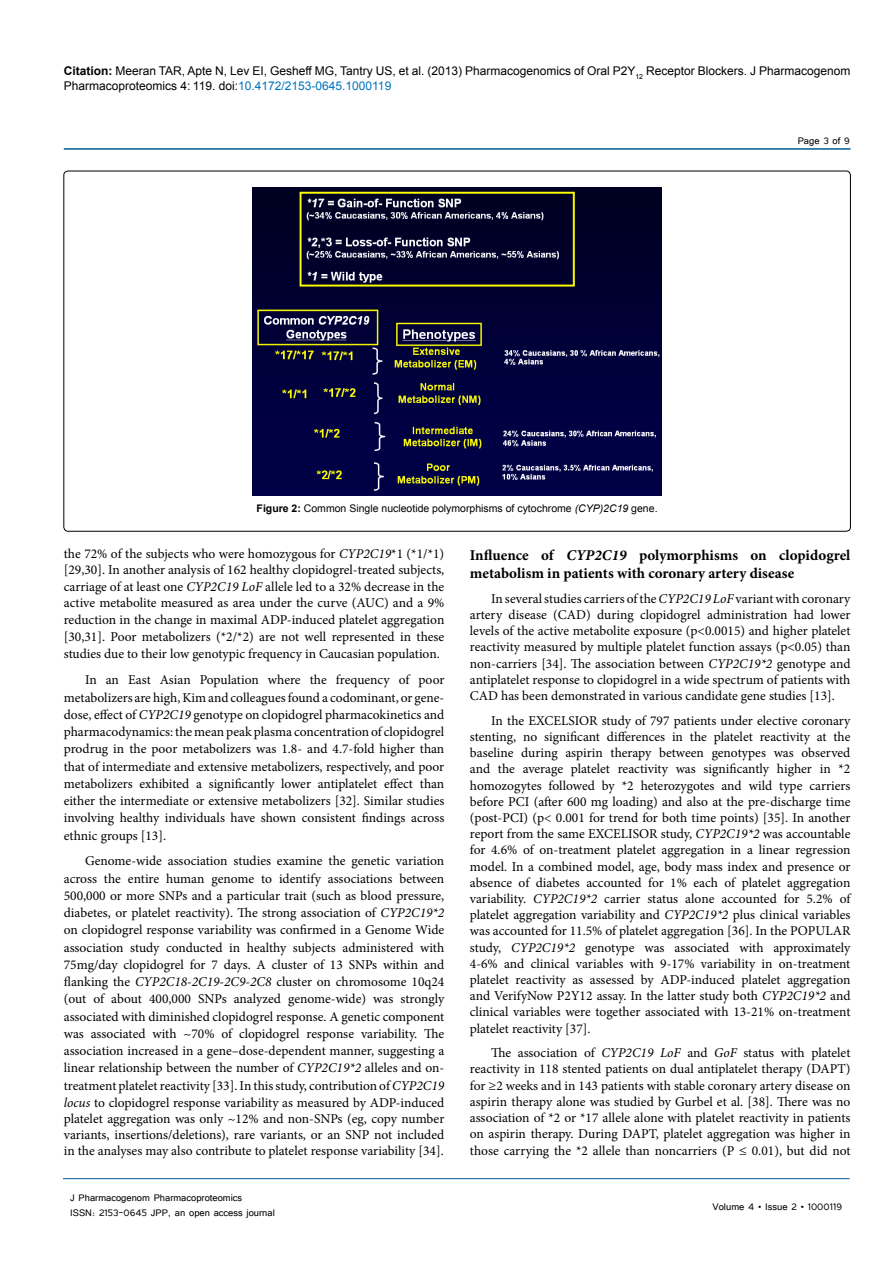
<style>
.page{position:relative;width:893px;height:1263px;background:#fff}
.page>*{position:absolute;margin:0;border:0;box-sizing:border-box;transform-origin:0 0}
.t1{font:700 15px/18px "Minion Pro";color:#000}
.t2{font:13.5px/16.2px "Minion Pro";color:#000;text-align:justify}
.t3{font:12px/14.4px "Arial";color:#000}
.t4{font:12px/14.4px "Tunga";color:#000}
.t5{font:10.5px "Arial";color:#000}
.s1{font-weight:700}
.s2{color:#0072bc}
.s3{font-style:italic}
</style>
<div class="page">
<hr style="left:64px;top:148px;width:786px;height:2px;background:#005a96">
<hr style="left:63px;top:1178px;width:787px;height:1px;background:#005a96">
<img style="left:252px;top:187px;width:410px;height:308px">
<p class="t3" style="left:64px;top:64px;width:788px"><span class="s1">Citation:</span> Meeran TAR, Apte N, Lev EI, Gesheff MG, Tantry US, et al. (2013) Pharmacogenomics of Oral P2Y<sub>12</sub> Receptor Blockers. J Pharmacogenom<br>Pharmacoproteomics 4: 119. doi:<span class="s2">10.4172/2153-0645.1000119</span></p>
<p class="t4" style="left:798px;top:133px;width:54px">Page 3 of 9</p>
<p class="t5" style="left:257px;top:501px;width:402px"><span class="s1">Figure 2:</span> Common Single nucleotide polymorphisms of cytochrome <span class="s3">(CYP)2C19</span> gene.</p>
<p class="t2" style="left:64px;top:545px;width:382px;line-height:16.8px">the 72% of the subjects who were homozygous for <span class="s3">CYP2C19</span>*1 (*1/*1) [29,30]. In another analysis of 162 healthy clopidogrel-treated subjects, carriage of at least one <span class="s3">CYP2C19 LoF</span> allele led to a 32% decrease in the active metabolite measured as area under the curve (AUC) and a 9% reduction in the change in maximal ADP-induced platelet aggregation [30,31]. Poor metabolizers (*2/*2) are not well represented in these studies due to their low genotypic frequency in Caucasian population.</p>
<p class="t2" style="left:64px;top:671px;width:382px;line-height:17.2px;text-indent:21px">In an East Asian Population where the frequency of poor metabolizers are high, Kim and colleagues found a codominant, or gene&shy;dose, effect of <span class="s3">CYP2C19</span> genotype on clopidogrel pharmacokinetics and pharmacodynamics: the mean peak plasma concentration of clopidogrel prodrug in the poor metabolizers was 1.8- and 4.7-fold higher than that of intermediate and extensive metabolizers, respectively, and poor metabolizers exhibited a significantly lower antiplatelet effect than either the intermediate or extensive metabolizers [32]. Similar studies involving healthy individuals have shown consistent findings across ethnic groups [13].</p>
<p class="t2" style="left:64px;top:852px;width:382px;line-height:17.1px;text-indent:21px">Genome-wide association studies examine the genetic variation across the entire human genome to identify associations between 500,000 or more SNPs and a particular trait (such as blood pressure, diabetes, or platelet reactivity). The strong association of <span class="s3">CYP2C19*2 </span>on clopidogrel response variability was confirmed in a Genome Wide association study conducted in healthy subjects administered with 75mg/day clopidogrel for 7 days. A cluster of 13 SNPs within and flanking the <span class="s3">CYP2C18-2C19-2C9-2C8</span> cluster on chromosome 10q24 (out of about 400,000 SNPs analyzed genome-wide) was strongly associated with diminished clopidogrel response. A genetic component was associated with ~70% of clopidogrel response variability. The association increased in a gene–dose-dependent manner, suggesting a linear relationship between the number of <span class="s3">CYP2C19*2</span> alleles and on&shy;treatment platelet reactivity [33]. In this study, contribution of <span class="s3">CYP2C19 locus</span> to clopidogrel response variability as measured by ADP-induced platelet aggregation was only ~12% and non-SNPs (eg, copy number variants, insertions/deletions), rare variants, or an SNP not included in the analyses may also contribute to platelet response variability [34].</p>
<p class="t4" style="left:70px;top:1190px;width:206px">J Pharmacogenom Pharmacoproteomics<br>ISSN: 2153-0645 JPP, an open access journal</p>
<p class="t1" style="left:470px;top:546px;width:382px">Influence of <span class="s3">CYP2C19</span> polymorphisms on clopidogrel metabolism in patients with coronary artery disease</p>
<p class="t2" style="left:470px;top:590px;width:382px;text-indent:21px">In several studies carriers of the <span class="s3">CYP2C19 LoF</span> variant with coronary artery disease (CAD) during clopidogrel administration had lower levels of the active metabolite exposure (p&lt;0.0015) and higher platelet reactivity measured by multiple platelet function assays (p&lt;0.05) than non-carriers [34]. The association between <span class="s3">CYP2C19*2</span> genotype and antiplatelet response to clopidogrel in a wide spectrum of patients with CAD has been demonstrated in various candidate gene studies [13].</p>
<p class="t2" style="left:470px;top:712px;width:382px;text-indent:21px">In the EXCELSIOR study of 797 patients under elective coronary stenting, no significant differences in the platelet reactivity at the baseline during aspirin therapy between genotypes was observed and the average platelet reactivity was significantly higher in *2 homozogytes followed by *2 heterozygotes and wild type carriers before PCI (after 600 mg loading) and also at the pre-discharge time (post-PCI) (p&lt; 0.001 for trend for both time points) [35]. In another report from the same EXCELISOR study, <span class="s3">CYP2C19*2</span> was accountable for 4.6% of on-treatment platelet aggregation in a linear regression model. In a combined model, age, body mass index and presence or absence of diabetes accounted for 1% each of platelet aggregation variability. <span class="s3">CYP2C19*2</span> carrier status alone accounted for 5.2% of platelet aggregation variability and <span class="s3">CYP2C19*2</span> plus clinical variables was accounted for 11.5% of platelet aggregation [36]. In the POPULAR study, <span class="s3">CYP2C19*2</span> genotype was associated with approximately 4-6% and clinical variables with 9-17% variability in on-treatment platelet reactivity as assessed by ADP-induced platelet aggregation and VerifyNow P2Y12 assay. In the latter study both <span class="s3">CYP2C19*2</span> and clinical variables were together associated with 13-21% on-treatment platelet reactivity [37].</p>
<p class="t2" style="left:470px;top:1045px;width:382px;text-indent:21px">The association of <span class="s3">CYP2C19 LoF</span> and <span class="s3">GoF</span> status with platelet reactivity in 118 stented patients on dual antiplatelet therapy (DAPT) for ≥2 weeks and in 143 patients with stable coronary artery disease on aspirin therapy alone was studied by Gurbel et al. [38]. There was no association of *2 or *17 allele alone with platelet reactivity in patients on aspirin therapy. During DAPT, platelet aggregation was higher in those carrying the *2 allele than noncarriers (P ≤ 0.01), but did not</p>
<p class="t4" style="left:712px;top:1199px;width:131px">Volume 4 • Issue 2 • 1000119</p>
</div>
